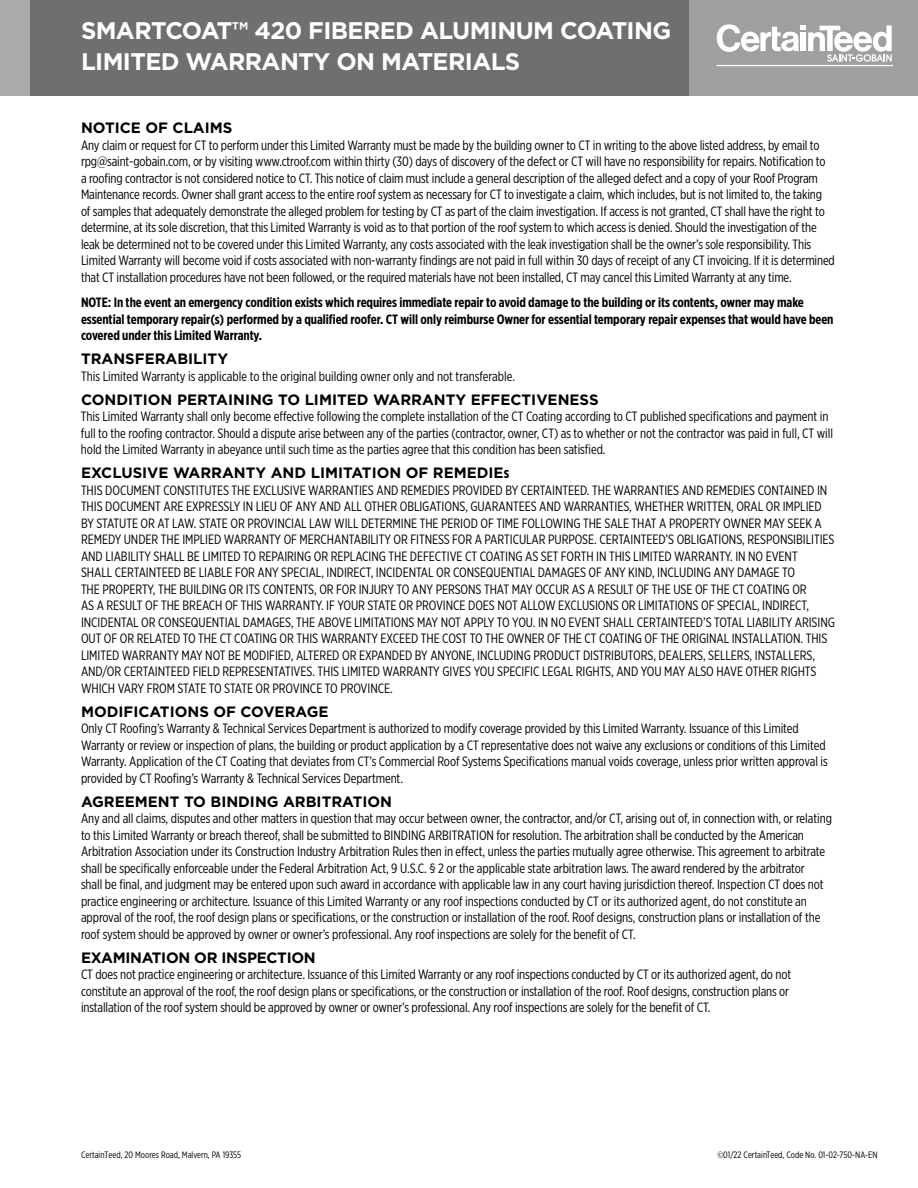
<style>
.page{position:relative;width:918px;height:1188px;background:#fff}
.page>*{position:absolute;margin:0;border:0;box-sizing:border-box;transform-origin:0 0}
.t1{font:700 24px/31.5px "Gotham";letter-spacing:-.025em;color:#fff}
.t2{font:700 15px "Gotham";color:#000}
.t3{font:700 15px "Gotham";letter-spacing:-.02em;color:#000}
.t4{font:13.5px/16.5px "Gotham X Narrow";letter-spacing:-.005em;color:#000}
.t5{font:700 13.5px/16.5px "Gotham X Narrow";letter-spacing:-.005em;color:#000}
.t6{font:9.3px "Gotham X Narrow";color:#000}
.s1{font-family:"Gotham X Narrow"}
</style>
<div class="page">
<div style="left:29px;top:0;width:889px;height:96px;background:#9f9f9f"></div>
<div style="left:29px;top:0;width:659px;height:96px;background:#6f6f6f"></div>
<div style="left:0;top:0;width:29px;height:96px;background:#aaa"></div>
<svg style="left:717px;top:24px;width:175px;height:38px"></svg>
<hr style="left:717px;top:65px;width:176px;height:1px;background:#fff">
<h1 class="t1" style="left:81px;top:14px;width:592px">SMARTCOAT™ 420 FIBERED ALUMINUM COATING<br>LIMITED WARRANTY ON MATERIALS</h1>
<p class="t2" style="left:81px;top:118px;width:153px">NOTICE OF CLAIMS</p>
<p class="t4" style="left:81px;top:137px;width:755px">Any claim or request for CT to perform under this Limited Warranty must be made by the building owner to CT in writing to the above listed address, by email to rpg@saint-gobain.com, or by visiting www.ctroof.com within thirty (30) days of discovery of the defect or CT will have no responsibility for repairs. Notification to<br>a roofing contractor is not considered notice to CT. This notice of claim must include a general description of the alleged defect and a copy of your Roof Program Maintenance records. Owner shall grant access to the entire roof system as necessary for CT to investigate a claim, which includes, but is not limited to, the taking of samples that adequately demonstrate the alleged problem for testing by CT as part of the claim investigation. If access is not granted, CT shall have the right to determine, at its sole discretion, that this Limited Warranty is void as to that portion of the roof system to which access is denied. Should the investigation of the leak be determined not to be covered under this Limited Warranty, any costs associated with the leak investigation shall be the owner’s sole responsibility. This Limited Warranty will become void if costs associated with non-warranty findings are not paid in full within 30 days of receipt of any CT invoicing. If it is determined that CT installation procedures have not been followed, or the required materials have not been installed, CT may cancel this Limited Warranty at any time.</p>
<p class="t5" style="left:81px;top:294px;width:754px">NOTE: In the event an emergency condition exists which requires immediate repair to avoid damage to the building or its contents, owner may make essential temporary repair(s) performed by a qualified roofer. CT will only reimburse Owner for essential temporary repair expenses that would have been covered under this Limited Warranty.</p>
<p class="t2" style="left:81px;top:349px;width:149px">TRANSFERABILITY</p>
<p class="t4" style="left:81px;top:368px;width:436px">This Limited Warranty is applicable to the original building owner only and not transferable.</p>
<p class="t2" style="left:81px;top:390px;width:519px">CONDITION PERTAINING TO LIMITED WARRANTY EFFECTIVENESS</p>
<p class="t4" style="left:81px;top:408px;width:754px">This Limited Warranty shall only become effective following the complete installation of the CT Coating according to CT published specifications and payment in full to the roofing contractor. Should a dispute arise between any of the parties (contractor, owner, CT) as to whether or not the contractor was paid in full, CT will hold the Limited Warranty in abeyance until such time as the parties agree that this condition has been satisfied.</p>
<p class="t2" style="left:81px;top:463px;width:430px">EXCLUSIVE WARRANTY AND LIMITATION OF REMEDIE<span class="s1">s</span></p>
<p class="t4" style="left:81px;top:482px;width:756px">THIS DOCUMENT CONSTITUTES THE EXCLUSIVE WARRANTIES AND REMEDIES PROVIDED BY CERTAINTEED. THE WARRANTIES AND REMEDIES CONTAINED IN THIS DOCUMENT ARE EXPRESSLY IN LIEU OF ANY AND ALL OTHER OBLIGATIONS, GUARANTEES AND WARRANTIES, WHETHER WRITTEN, ORAL OR IMPLIED BY STATUTE OR AT LAW. STATE OR PROVINCIAL LAW WILL DETERMINE THE PERIOD OF TIME FOLLOWING THE SALE THAT A PROPERTY OWNER MAY SEEK A REMEDY UNDER THE IMPLIED WARRANTY OF MERCHANTABILITY OR FITNESS FOR A PARTICULAR PURPOSE. CERTAINTEED’S OBLIGATIONS, RESPONSIBILITIES AND LIABILITY SHALL BE LIMITED TO REPAIRING OR REPLACING THE DEFECTIVE CT COATING AS SET FORTH IN THIS LIMITED WARRANTY. IN NO EVENT<br>SHALL CERTAINTEED BE LIABLE FOR ANY SPECIAL, INDIRECT, INCIDENTAL OR CONSEQUENTIAL DAMAGES OF ANY KIND, INCLUDING ANY DAMAGE TO<br>THE PROPERTY, THE BUILDING OR ITS CONTENTS, OR FOR INJURY TO ANY PERSONS THAT MAY OCCUR AS A RESULT OF THE USE OF THE CT COATING OR<br>AS A RESULT OF THE BREACH OF THIS WARRANTY. IF YOUR STATE OR PROVINCE DOES NOT ALLOW EXCLUSIONS OR LIMITATIONS OF SPECIAL, INDIRECT, INCIDENTAL OR CONSEQUENTIAL DAMAGES, THE ABOVE LIMITATIONS MAY NOT APPLY TO YOU. IN NO EVENT SHALL CERTAINTEED’S TOTAL LIABILITY ARISING OUT OF OR RELATED TO THE CT COATING OR THIS WARRANTY EXCEED THE COST TO THE OWNER OF THE CT COATING OF THE ORIGINAL INSTALLATION. THIS LIMITED WARRANTY MAY NOT BE MODIFIED, ALTERED OR EXPANDED BY ANYONE, INCLUDING PRODUCT DISTRIBUTORS, DEALERS, SELLERS, INSTALLERS, AND/OR CERTAINTEED FIELD REPRESENTATIVES. THIS LIMITED WARRANTY GIVES YOU SPECIFIC LEGAL RIGHTS, AND YOU MAY ALSO HAVE OTHER RIGHTS WHICH VARY FROM STATE TO STATE OR PROVINCE TO PROVINCE.</p>
<p class="t2" style="left:81px;top:702px;width:249px">MODIFICATIONS OF COVERAGE</p>
<p class="t4" style="left:81px;top:720px;width:748px">Only CT Roofing’s Warranty &amp; Technical Services Department is authorized to modify coverage provided by this Limited Warranty. Issuance of this Limited Warranty or review or inspection of plans, the building or product application by a CT representative does not waive any exclusions or conditions of this Limited Warranty. Application of the CT Coating that deviates from CT’s Commercial Roof Systems Specifications manual voids coverage, unless prior written approval is provided by CT Roofing’s Warranty &amp; Technical Services Department.</p>
<p class="t2" style="left:81px;top:792px;width:313px">AGREEMENT TO BINDING ARBITRATION</p>
<p class="t4" style="left:81px;top:810px;width:752px">Any and all claims, disputes and other matters in question that may occur between owner, the contractor, and/or CT, arising out of, in connection with, or relating to this Limited Warranty or breach thereof, shall be submitted to BINDING ARBITRATION for resolution. The arbitration shall be conducted by the American Arbitration Association under its Construction Industry Arbitration Rules then in effect, unless the parties mutually agree otherwise. This agreement to arbitrate shall be specifically enforceable under the Federal Arbitration Act, 9 U.S.C. § 2 or the applicable state arbitration laws. The award rendered by the arbitrator<br>shall be final, and judgment may be entered upon such award in accordance with applicable law in any court having jurisdiction thereof. Inspection CT does not practice engineering or architecture. Issuance of this Limited Warranty or any roof inspections conducted by CT or its authorized agent, do not constitute an approval of the roof, the roof design plans or specifications, or the construction or installation of the roof. Roof designs, construction plans or installation of the roof system should be approved by owner or owner’s professional. Any roof inspections are solely for the benefit of CT.</p>
<p class="t3" style="left:81px;top:948px;width:236px">EXAMINATION OR INSPECTION</p>
<p class="t4" style="left:81px;top:966px;width:712px">CT does not practice engineering or architecture. Issuance of this Limited Warranty or any roof inspections conducted by CT or its authorized agent, do not constitute an approval of the roof, the roof design plans or specifications, or the construction or installation of the roof. Roof designs, construction plans or installation of the roof system should be approved by owner or owner’s professional. Any roof inspections are solely for the benefit of CT.</p>
<p class="t6" style="left:81px;top:1149px;width:162px">CertainTeed, 20 Moores Road, Malvern, PA 19355</p>
<p class="t6" style="left:717px;top:1149px;width:162px">©01/22 CertainTeed, Code No. 01-02-750-NA-EN</p>
</div>
